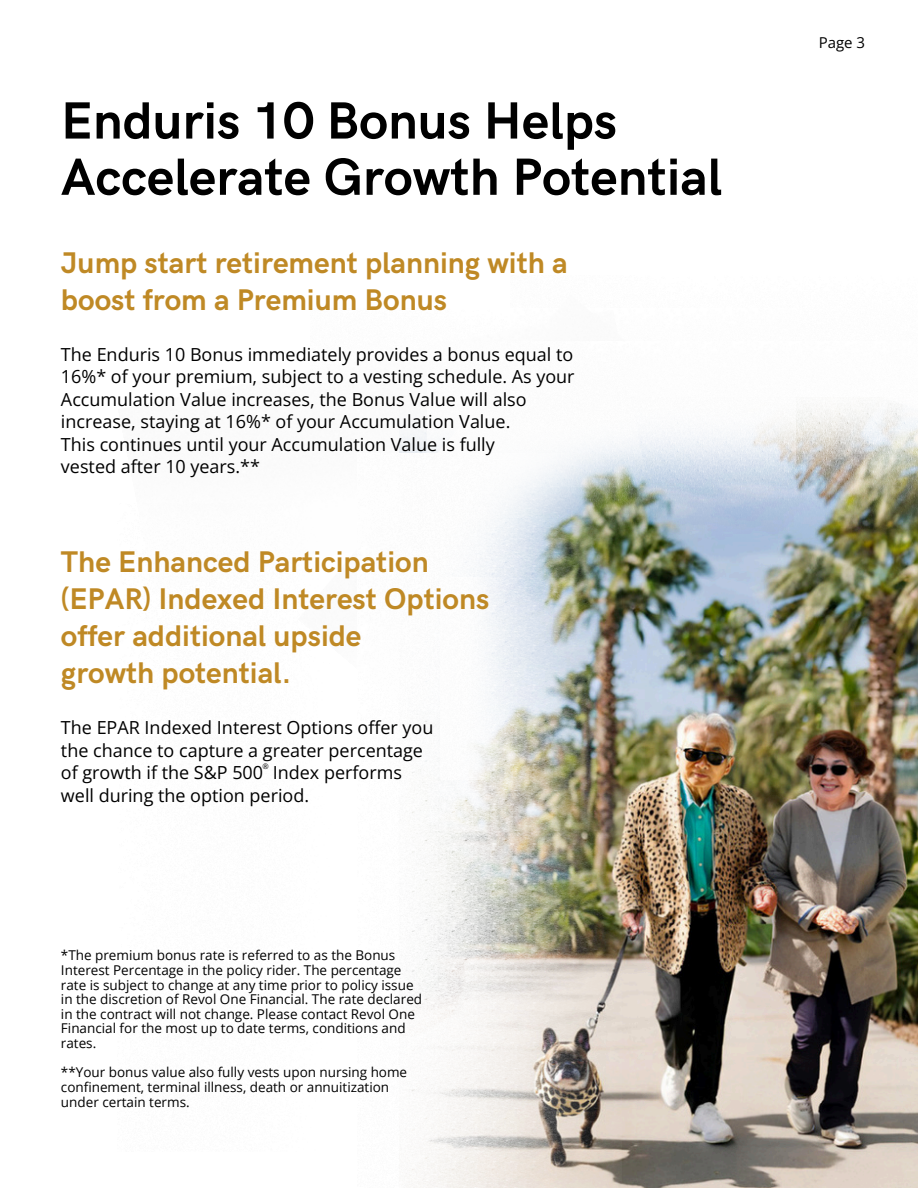
<style>
.page{position:relative;width:918px;height:1188px;background:#fff}
.page>*{position:absolute;margin:0;border:0;box-sizing:border-box;transform-origin:0 0}
.t1{font:700 52.5px/56.2px "HK Grotesk";color:#000}
.t2{font:700 30px/37.2px "HK Grotesk";color:#bf8925}
.t3{font:18px/22.5px "Open Sans";color:#000}
.t4{font:15px "Open Sans";color:#000}
.t5{font:13.5px/14.7px "Open Sans";color:#000}
.t6{font:7.65px "Open Sans";color:#000}
</style>
<div class="page">
<img style="left:622px;top:541px;width:296px;height:647px">
<img style="left:399px;top:425px;width:282px;height:287px">
<img style="left:428px;top:401px;width:490px;height:140px">
<img style="left:399px;top:453px;width:223px;height:735px">
<p class="t1" style="left:61px;top:95px;width:663px">Enduris 10 Bonus Helps<br>Accelerate Growth Potential</p>
<p class="t2" style="left:61px;top:245px;width:508px">Jump start retirement planning with a boost from a Premium Bonus</p>
<p class="t3" style="left:61px;top:342px;width:515px">The Enduris 10 Bonus immediately provides a bonus equal to 16%* of your premium, subject to a vesting schedule. As your Accumulation Value increases, the Bonus Value will also increase, staying at 16%* of your Accumulation Value.<br>This continues until your Accumulation Value is fully<br>vested after 10 years.**</p>
<p class="t2" style="left:61px;top:544px;width:430px">The Enhanced Participation (EPAR) Indexed Interest Options offer additional upside<br>growth potential.</p>
<p class="t3" style="left:61px;top:716px;width:374px">The EPAR Indexed Interest Options offer you the chance to capture a greater percentage of growth if the S&amp;P 500 Index performs well during the option period.</p>
<p class="t6" style="left:262px;top:761px;width:8px">®</p>
<p class="t5" style="left:61px;top:948px;width:363px">*The premium bonus rate is referred to as the Bonus Interest Percentage in the policy rider. The percentage rate is subject to change at any time prior to policy issue in the discretion of Revol One Financial. The rate declared in the contract will not change. Please contact Revol One Financial for the most up to date terms, conditions and rates.</p>
<p class="t5" style="left:61px;top:1065px;width:348px">**Your bonus value also fully vests upon nursing home confinement, terminal illness, death or annuitization under certain terms.</p>
<p class="t4" style="left:819px;top:32px;width:48px">Page 3</p>
</div>
